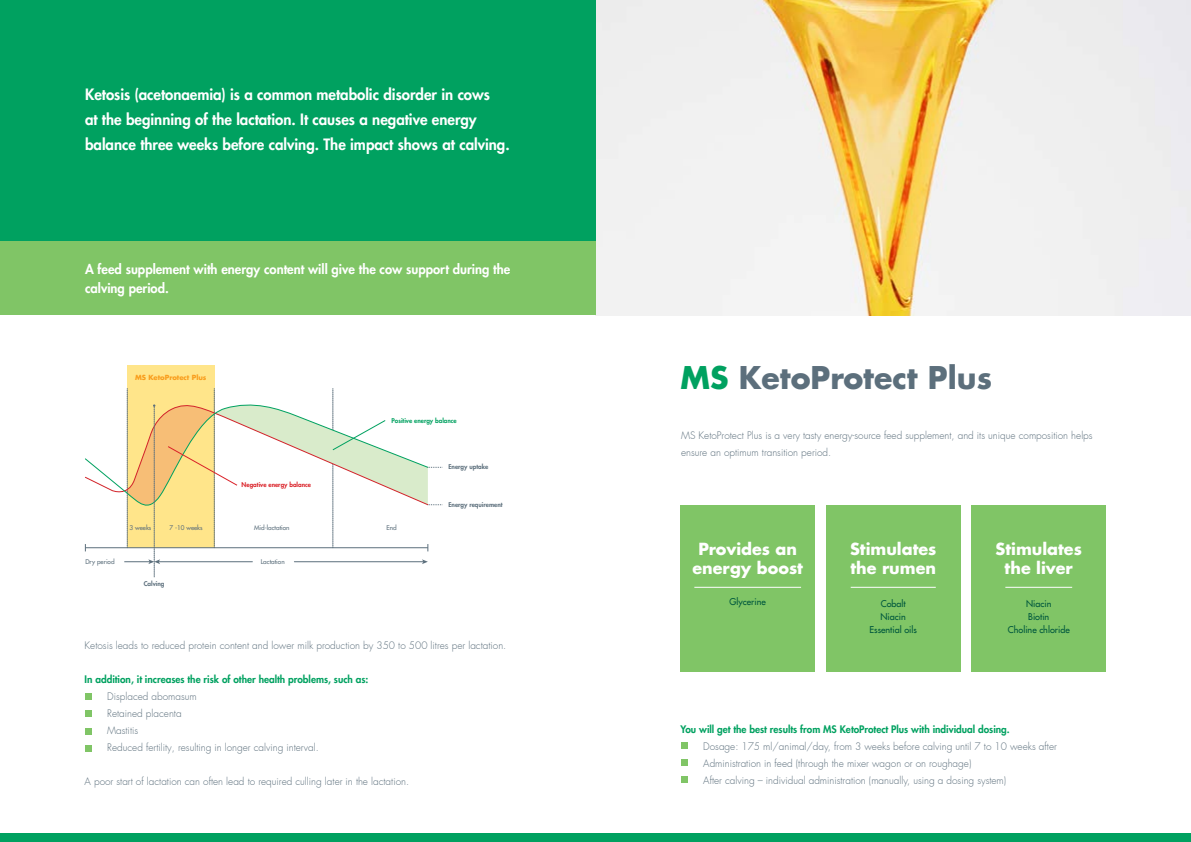
<style>
.page{position:relative;width:1191px;height:842px;background:#fff}
.page>*{position:absolute;margin:0;border:0;box-sizing:border-box;transform-origin:0 0}
.t1{font:700 30px "Futura LT";color:#5c6f7c}
.t2{font:700 16px/19.2px "Futura LT";color:#fff;text-align:center}
.t3{font:800 15px/25px "Futura LT";color:#fff}
.t4{font:800 13px/19px "Futura LT";color:#fff}
.t5{font:300 10px/17px "Futura LT";color:#5c6f7c}
.t6{font:800 10px "Futura LT";color:#00a160}
.t7{font:9px/13px "Futura LT";color:#00583d;text-align:center}
.t8{font:700 6.9px "Futura LT";color:#f99d1c}
.t9{font:6.4px "Futura LT";color:#5c6f7c}
.t10{font:800 6.4px "Futura";color:#5c6f7c}
.t11{font:800 6.4px "Futura";color:#00a160}
.t12{font:800 6.4px "Futura";color:#da2128}
.t13{font:800 6.4px "Futura LT";color:#5c6f7c}
.s1{color:#00a160}
</style>
<div class="page">
<div style="left:127px;top:365px;width:87px;height:183px;background:#ffe58a"></div>
<svg style="left:84px;top:389px;width:359px;height:188px"></svg>
<div style="left:0;top:833px;width:1191px;height:9px;background:#00a160"></div>
<img style="left:595px;top:0;width:596px;height:315px">
<div style="left:0;top:0;width:595px;height:241px;background:#00a160"></div>
<div style="left:0;top:241px;width:595px;height:74px;background:#80c566"></div>
<div style="left:681px;top:742px;width:6px;height:7px;background:#80c566"></div>
<div style="left:681px;top:759px;width:6px;height:7px;background:#80c566"></div>
<div style="left:681px;top:776px;width:6px;height:7px;background:#80c566"></div>
<div style="left:85px;top:693px;width:6px;height:7px;background:#80c566"></div>
<svg style="left:85px;top:728px;width:6px;height:6px"></svg>
<svg style="left:85px;top:711px;width:6px;height:6px"></svg>
<svg style="left:85px;top:745px;width:6px;height:6px"></svg>
<div style="left:680px;top:505px;width:135px;height:167px;background:#80c566"></div>
<div style="left:826px;top:505px;width:134px;height:167px;background:#80c566"></div>
<div style="left:971px;top:505px;width:135px;height:167px;background:#80c566"></div>
<hr style="left:1005px;top:587px;width:67px;height:1px;background:#fff">
<hr style="left:850px;top:587px;width:85px;height:1px;background:#fff">
<hr style="left:694px;top:587px;width:107px;height:1px;background:#fff">
<h3 class="t3" style="left:85px;top:82px;width:426px">Ketosis (acetonaemia) is a common metabolic disorder in cows<br>at the beginning of the lactation. It causes a negative energy balance three weeks before calving. The impact shows at calving.</h3>
<h3 class="t4" style="left:85px;top:259px;width:427px">A feed supplement with energy content will give the cow support during the calving period.</h3>
<p class="t8" style="left:135px;top:372px;width:73px">MS KetoProtect Plus</p>
<p class="t12" style="left:242px;top:481px;width:71px">Negative energy balance</p>
<p class="t11" style="left:391px;top:416px;width:67px">Positive energy balance</p>
<p class="t10" style="left:448px;top:463px;width:41px">Energy uptake</p>
<p class="t10" style="left:448px;top:501px;width:56px">Energy requirement</p>
<p class="t9" style="left:85px;top:558px;width:31px">Dry period</p>
<p class="t9" style="left:130px;top:523px;width:23px">3 weeks</p>
<p class="t9" style="left:170px;top:523px;width:35px">7 -10 weeks</p>
<p class="t9" style="left:254px;top:523px;width:37px">Mid-lactation</p>
<p class="t9" style="left:386px;top:523px;width:12px">End</p>
<p class="t13" style="left:144px;top:579px;width:22px">Calving</p>
<p class="t9" style="left:261px;top:557px;width:25px">Lactation</p>
<p class="t5" style="left:85px;top:637px;width:423px">Ketosis leads to reduced protein content and lower milk production by 350 to 500 litres per lactation.</p>
<p class="t6" style="left:85px;top:673px;width:285px">In addition, it increases the risk of other health problems, such as:</p>
<p class="t5" style="left:107px;top:688px;width:213px">Displaced abomasum<br>Retained placenta<br>Mastitis<br>Reduced fertility, resulting in longer calving interval.</p>
<p class="t5" style="left:85px;top:773px;width:326px">A poor start of lactation can often lead to required culling later in the lactation.</p>
<h1 class="t1" style="left:680px;top:358px;width:313px"><span class="s1">MS</span> KetoProtect Plus</h1>
<p class="t5" style="left:681px;top:427px;width:413px">MS KetoProtect Plus is a very tasty energy-source feed supplement, and its unique composition helps ensure an optimum transition period.</p>
<h2 class="t2" style="left:692px;top:539px;width:112px">Provides an energy boost</h2>
<p class="t7" style="left:729px;top:595px;width:38px">Glycerine</p>
<h2 class="t2" style="left:850px;top:539px;width:88px;text-align:left">Stimulates the rumen</h2>
<p class="t7" style="left:869px;top:597px;width:49px">Cobalt<br>Niacin<br>Essential oils</p>
<h2 class="t2" style="left:995px;top:539px;width:88px">Stimulates the liver</h2>
<p class="t7" style="left:1007px;top:597px;width:63px">Niacin<br>Biotin<br>Choline chloride</p>
<p class="t6" style="left:680px;top:722px;width:331px">You will get the best results from MS KetoProtect Plus with individual dosing.</p>
<p class="t5" style="left:703px;top:738px;width:355px">Dosage: 175 ml/animal/day, from 3 weeks before calving until 7 to 10 weeks after<br>Administration in feed (through the mixer wagon or on roughage)<br>After calving – individual administration (manually, using a dosing system)</p>
</div>
